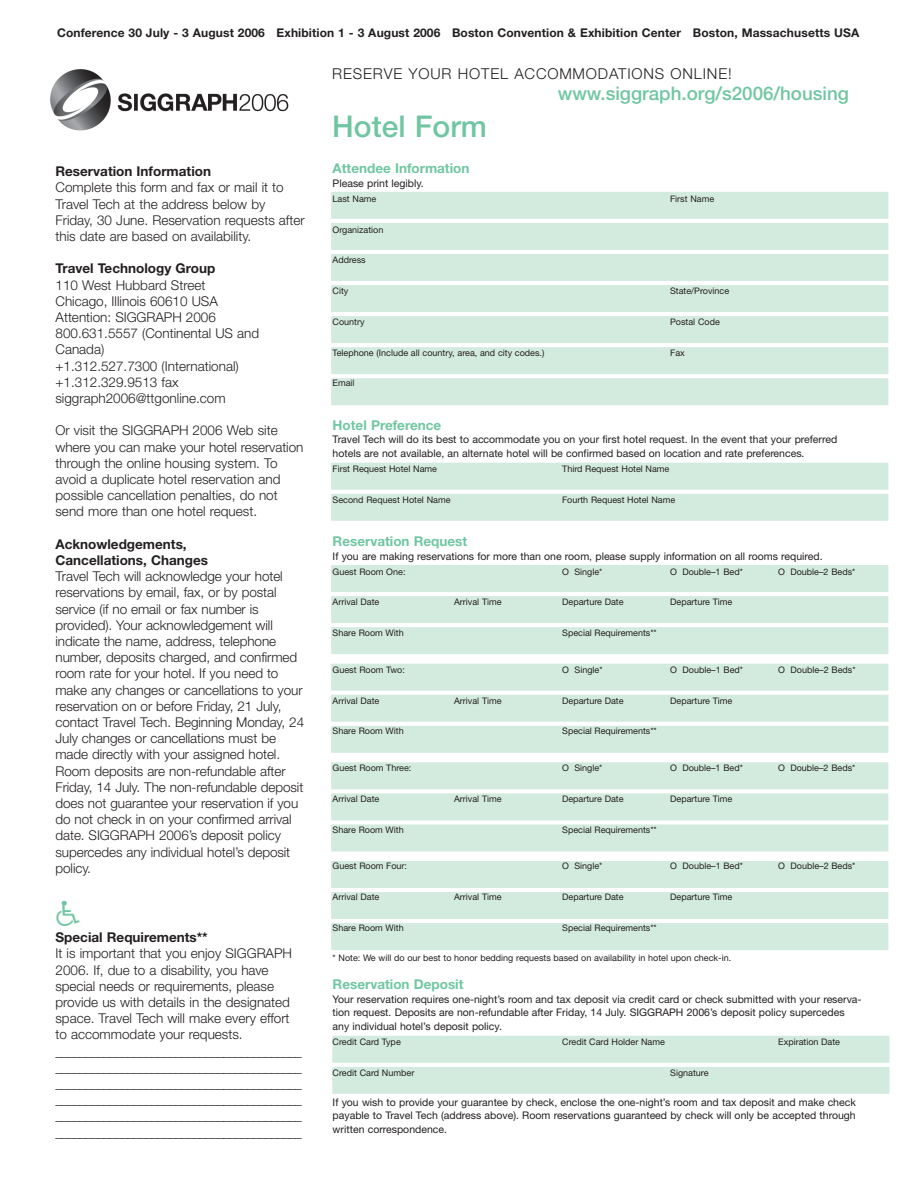
<style>
.page{position:relative;width:918px;height:1188px;background:#fff}
.page>*{position:absolute;margin:0;border:0;box-sizing:border-box;transform-origin:0 0}
.t1{font:500 30px "Helvetica Neue";color:#70c6a2}
.t2{font:500 18.75px "Helvetica Neue";color:#70c6a2}
.t3{font:300 15px "Helvetica Neue";letter-spacing:.055em;color:#231f20}
.t4{font:300 13.5px/16.2px "Helvetica Neue";letter-spacing:-.005em;color:#231f20}
.t5{font:700 13.5px/16.2px "Helvetica Neue";color:#231f20}
.t6{font:700 13.5px "Helvetica Neue";color:#70c6a2}
.t7{font:700 12px "Helvetica Neue";letter-spacing:.01em;color:#231f20}
.t8{font:10.5px/13.5px "Helvetica Neue";color:#231f20}
.t9{font:9px "Helvetica Neue";color:#231f20}
</style>
<div class="page">
<div style="left:331px;top:463px;width:557px;height:27px;background:#d3ebde"></div>
<div style="left:331px;top:494px;width:557px;height:27px;background:#d3ebde"></div>
<div style="left:332px;top:1036px;width:558px;height:27px;background:#d3ebde"></div>
<div style="left:332px;top:1067px;width:558px;height:27px;background:#d3ebde"></div>
<div style="left:331px;top:192px;width:557px;height:27px;background:#d3ebde"></div>
<div style="left:331px;top:223px;width:557px;height:27px;background:#d3ebde"></div>
<div style="left:331px;top:254px;width:557px;height:27px;background:#d3ebde"></div>
<div style="left:331px;top:285px;width:557px;height:27px;background:#d3ebde"></div>
<div style="left:331px;top:316px;width:557px;height:27px;background:#d3ebde"></div>
<div style="left:331px;top:347px;width:557px;height:27px;background:#d3ebde"></div>
<div style="left:331px;top:378px;width:557px;height:27px;background:#d3ebde"></div>
<div style="left:331px;top:565px;width:557px;height:27px;background:#d3ebde"></div>
<div style="left:331px;top:596px;width:557px;height:27px;background:#d3ebde"></div>
<div style="left:331px;top:627px;width:557px;height:27px;background:#d3ebde"></div>
<div style="left:331px;top:664px;width:557px;height:27px;background:#d3ebde"></div>
<div style="left:331px;top:695px;width:557px;height:27px;background:#d3ebde"></div>
<div style="left:331px;top:726px;width:557px;height:27px;background:#d3ebde"></div>
<div style="left:331px;top:762px;width:557px;height:27px;background:#d3ebde"></div>
<div style="left:331px;top:793px;width:557px;height:27px;background:#d3ebde"></div>
<div style="left:331px;top:824px;width:557px;height:27px;background:#d3ebde"></div>
<div style="left:331px;top:861px;width:557px;height:27px;background:#d3ebde"></div>
<div style="left:331px;top:892px;width:557px;height:27px;background:#d3ebde"></div>
<div style="left:331px;top:923px;width:557px;height:27px;background:#d3ebde"></div>
<img style="left:50px;top:69px;width:239px;height:62px">
<p class="t7" style="left:57px;top:28px;width:804px">Conference 30 July - 3 August 2006 Exhibition 1 - 3 August 2006 Boston Convention &amp; Exhibition Center Boston, Massachusetts USA</p>
<p class="t3" style="left:332px;top:68px;width:401px">RESERVE YOUR HOTEL ACCOMMODATIONS ONLINE!</p>
<h2 class="t2" style="left:558px;top:86px;width:293px">www.siggraph.org/s2006/housing</h2>
<p class="t5" style="left:56px;top:165px;width:157px">Reservation Information</p>
<p class="t4" style="left:56px;top:181px;width:251px">Complete this form and fax or mail it to Travel Tech at the address below by Friday, 30 June. Reservation requests after this date are based on availability.</p>
<p class="t5" style="left:56px;top:262px;width:161px">Travel Technology Group</p>
<p class="t4" style="left:56px;top:278px;width:205px">110 West Hubbard Street<br>Chicago, Illinois 60610 USA<br>Attention: SIGGRAPH 2006<br>800.631.5557 (Continental US and<br>Canada)<br>+1.312.527.7300 (International) +1.312.329.9513 fax siggraph2006@ttgonline.com</p>
<p class="t4" style="left:56px;top:424px;width:249px">Or visit the SIGGRAPH 2006 Web site where you can make your hotel reservation through the online housing system. To avoid a duplicate hotel reservation and possible cancellation penalties, do not send more than one hotel request.</p>
<p class="t5" style="left:56px;top:537px;width:154px">Acknowledgements,<br>Cancellations, Changes</p>
<p class="t4" style="left:55px;top:570px;width:250px">Travel Tech will acknowledge your hotel reservations by email, fax, or by postal service (if no email or fax number is provided). Your acknowledgement will indicate the name, address, telephone number, deposits charged, and confirmed room rate for your hotel. If you need to make any changes or cancellations to your reservation on or before Friday, 21 July, contact Travel Tech. Beginning Monday, 24<br>July changes or cancellations must be made directly with your assigned hotel.<br>Room deposits are non-refundable after Friday, 14 July. The non-refundable deposit does not guarantee your reservation if you do not check in on your confirmed arrival date. SIGGRAPH 2006’s deposit policy supercedes any individual hotel’s deposit policy.</p>
<p class="t5" style="left:56px;top:930px;width:154px">Special Requirements**</p>
<p class="t4" style="left:56px;top:947px;width:248px">It is important that you enjoy SIGGRAPH 2006. If, due to a disability, you have special needs or requirements, please provide us with details in the designated space. Travel Tech will make every effort to accommodate your requests. _________________________________________ _________________________________________ _________________________________________ _________________________________________ _________________________________________ _________________________________________</p>
<h1 class="t1" style="left:332px;top:116px;width:156px">Hotel Form</h1>
<p class="t6" style="left:333px;top:164px;width:138px">Attendee Information</p>
<p class="t8" style="left:333px;top:177px;width:93px">Please print legibly.</p>
<p class="t9" style="left:333px;top:196px;width:45px">Last Name</p>
<p class="t9" style="left:670px;top:196px;width:46px">First Name</p>
<p class="t9" style="left:333px;top:226px;width:52px">Organization</p>
<p class="t9" style="left:333px;top:257px;width:35px">Address</p>
<p class="t9" style="left:333px;top:288px;width:17px">City</p>
<p class="t9" style="left:670px;top:288px;width:61px">State/Province</p>
<p class="t9" style="left:333px;top:319px;width:34px">Country</p>
<p class="t9" style="left:670px;top:319px;width:51px">Postal Code</p>
<p class="t9" style="left:333px;top:349px;width:213px">Telephone (Include all country, area, and city codes.)</p>
<p class="t9" style="left:670px;top:349px;width:16px">Fax</p>
<p class="t9" style="left:333px;top:380px;width:24px">Email</p>
<p class="t6" style="left:333px;top:420px;width:110px">Hotel Preference</p>
<p class="t8" style="left:333px;top:434px;width:506px">Travel Tech will do its best to accommodate you on your first hotel request. In the event that your preferred hotels are not available, an alternate hotel will be confirmed based on location and rate preferences.</p>
<p class="t9" style="left:333px;top:466px;width:106px">First Request Hotel Name</p>
<p class="t9" style="left:562px;top:466px;width:109px">Third Request Hotel Name</p>
<p class="t9" style="left:333px;top:496px;width:119px">Second Request Hotel Name</p>
<p class="t9" style="left:562px;top:496px;width:115px">Fourth Request Hotel Name</p>
<p class="t6" style="left:333px;top:537px;width:136px">Reservation Request</p>
<p class="t8" style="left:333px;top:550px;width:492px">If you are making reservations for more than one room, please supply information on all rooms required.</p>
<p class="t9" style="left:333px;top:568px;width:74px">Guest Room One:</p>
<p class="t9" style="left:562px;top:568px;width:42px">O Single*</p>
<p class="t9" style="left:670px;top:568px;width:74px">O Double–1 Bed*</p>
<p class="t9" style="left:778px;top:568px;width:79px">O Double–2 Beds*</p>
<p class="t9" style="left:333px;top:599px;width:48px">Arrival Date</p>
<p class="t9" style="left:454px;top:599px;width:49px">Arrival Time</p>
<p class="t9" style="left:562px;top:599px;width:63px">Departure Date</p>
<p class="t9" style="left:670px;top:599px;width:64px">Departure Time</p>
<p class="t9" style="left:333px;top:630px;width:73px">Share Room With</p>
<p class="t9" style="left:562px;top:630px;width:96px">Special Requirements**</p>
<p class="t9" style="left:333px;top:667px;width:74px">Guest Room Two:</p>
<p class="t9" style="left:562px;top:667px;width:42px">O Single*</p>
<p class="t9" style="left:670px;top:667px;width:74px">O Double–1 Bed*</p>
<p class="t9" style="left:778px;top:667px;width:79px">O Double–2 Beds*</p>
<p class="t9" style="left:333px;top:697px;width:48px">Arrival Date</p>
<p class="t9" style="left:454px;top:697px;width:49px">Arrival Time</p>
<p class="t9" style="left:562px;top:697px;width:63px">Departure Date</p>
<p class="t9" style="left:670px;top:697px;width:64px">Departure Time</p>
<p class="t9" style="left:333px;top:728px;width:73px">Share Room With</p>
<p class="t9" style="left:562px;top:728px;width:96px">Special Requirements**</p>
<p class="t9" style="left:333px;top:765px;width:80px">Guest Room Three:</p>
<p class="t9" style="left:562px;top:765px;width:42px">O Single*</p>
<p class="t9" style="left:670px;top:765px;width:74px">O Double–1 Bed*</p>
<p class="t9" style="left:778px;top:765px;width:79px">O Double–2 Beds*</p>
<p class="t9" style="left:333px;top:796px;width:48px">Arrival Date</p>
<p class="t9" style="left:454px;top:796px;width:49px">Arrival Time</p>
<p class="t9" style="left:562px;top:796px;width:63px">Departure Date</p>
<p class="t9" style="left:670px;top:796px;width:64px">Departure Time</p>
<p class="t9" style="left:333px;top:826px;width:73px">Share Room With</p>
<p class="t9" style="left:562px;top:826px;width:96px">Special Requirements**</p>
<p class="t9" style="left:333px;top:863px;width:76px">Guest Room Four:</p>
<p class="t9" style="left:562px;top:863px;width:42px">O Single*</p>
<p class="t9" style="left:670px;top:863px;width:74px">O Double–1 Bed*</p>
<p class="t9" style="left:778px;top:863px;width:79px">O Double–2 Beds*</p>
<p class="t9" style="left:333px;top:894px;width:48px">Arrival Date</p>
<p class="t9" style="left:454px;top:894px;width:49px">Arrival Time</p>
<p class="t9" style="left:562px;top:894px;width:63px">Departure Date</p>
<p class="t9" style="left:670px;top:894px;width:64px">Departure Time</p>
<p class="t9" style="left:333px;top:925px;width:73px">Share Room With</p>
<p class="t9" style="left:562px;top:925px;width:96px">Special Requirements**</p>
<p class="t9" style="left:333px;top:955px;width:400px">* Note: We will do our best to honor bedding requests based on availability in hotel upon check-in.</p>
<p class="t6" style="left:333px;top:980px;width:132px">Reservation Deposit</p>
<p class="t8" style="left:333px;top:993px;width:531px">Your reservation requires one-night’s room and tax deposit via credit card or check submitted with your reserva&shy;tion request. Deposits are non-refundable after Friday, 14 July. SIGGRAPH 2006’s deposit policy supercedes any individual hotel’s deposit policy.</p>
<p class="t9" style="left:333px;top:1039px;width:70px">Credit Card Type</p>
<p class="t9" style="left:562px;top:1039px;width:104px">Credit Card Holder Name</p>
<p class="t9" style="left:778px;top:1039px;width:63px">Expiration Date</p>
<p class="t9" style="left:333px;top:1069px;width:83px">Credit Card Number</p>
<p class="t9" style="left:670px;top:1069px;width:40px">Signature</p>
<p class="t8" style="left:333px;top:1096px;width:525px;text-align:justify">If you wish to provide your guarantee by check, enclose the one-night’s room and tax deposit and make check payable to Travel Tech (address above). Room reservations guaranteed by check will only be accepted through written correspondence.</p>
</div>
